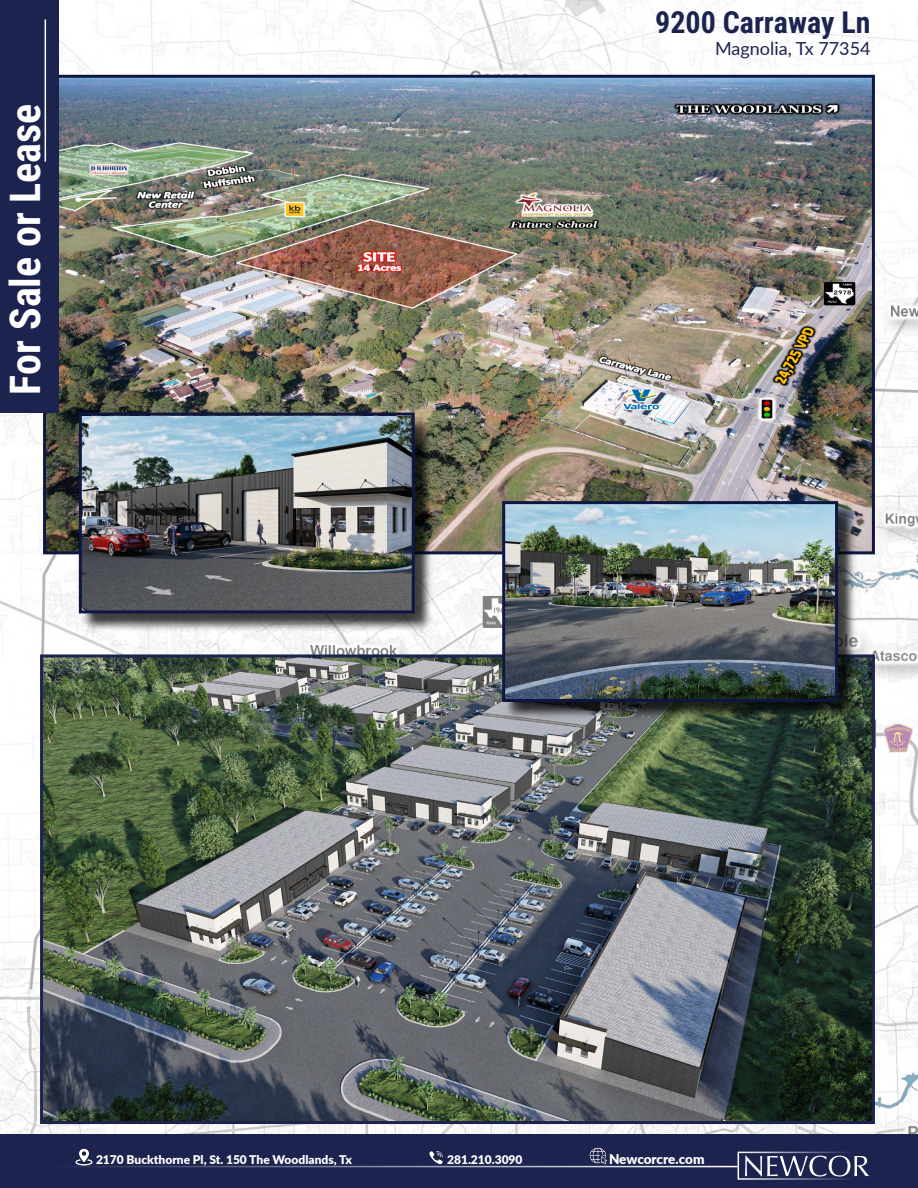
<style>
.page{position:relative;width:918px;height:1188px;background:#fff}
.page>*{position:absolute;margin:0;border:0;box-sizing:border-box;transform-origin:0 0}
.t1{font:42px "Roboto Condensed";color:#fff}
.t2{font:30px "Roboto Condensed";color:#1c234e}
.t3{font:18px "Lato";color:#1c234e}
.t4{font:900 13.5px "Lato";letter-spacing:-.01em;color:#fff}
.t5{font:900 12px "Lato";color:#fff}
</style>
<div class="page">
<img style="left:0;top:0;width:918px;height:1134px">
<div style="left:0;top:1134px;width:918px;height:54px;background:#1c234e"></div>
<svg style="left:745px;top:1156px;width:124px;height:21px"></svg>
<hr style="left:41px;top:1166px;width:697px;height:1px;background:#fff">
<img style="left:75px;top:1148px;width:18px;height:18px">
<img style="left:424px;top:1151px;width:24px;height:17px">
<img style="left:590px;top:1147px;width:17px;height:18px">
<img style="left:47px;top:79px;width:824px;height:471px">
<div style="left:0;top:0;width:59px;height:413px;background:#1c234e"></div>
<hr style="left:45px;top:19px;width:1px;height:143px;background:#fff">
<img style="left:44px;top:658px;width:827px;height:462px">
<div style="left:40px;top:654px;width:835px;height:470px;border:3px solid #1c234e"></div>
<div style="left:81px;top:415px;width:353px;height:217px;background:#000;opacity:.75"></div>
<img style="left:83px;top:417px;width:328px;height:192px">
<div style="left:79px;top:413px;width:336px;height:200px;border:3px solid #0e1744"></div>
<div style="left:504px;top:504px;width:353px;height:217px;background:#000;opacity:.75"></div>
<img style="left:506px;top:505px;width:328px;height:193px">
<div style="left:502px;top:501px;width:336px;height:201px;border:3px solid #0e1744"></div>
<h1 class="t1" style="left:-4px;top:395px;width:292px;rotate:-90deg">For Sale or Lease</h1>
<h2 class="t2" style="left:655px;top:2px;width:217px">9200 Carraway Ln</h2>
<h3 class="t3" style="left:715px;top:35px;width:157px">Magnolia, Tx 77354</h3>
<p class="t5" style="left:96px;top:1151px;width:257px">2170 Buckthorne Pl, St. 150 The Woodlands, Tx</p>
<p class="t5" style="left:447px;top:1151px;width:77px">281.210.3090</p>
<p class="t4" style="left:609px;top:1149px;width:97px">Newcorcre.com</p>
</div>
